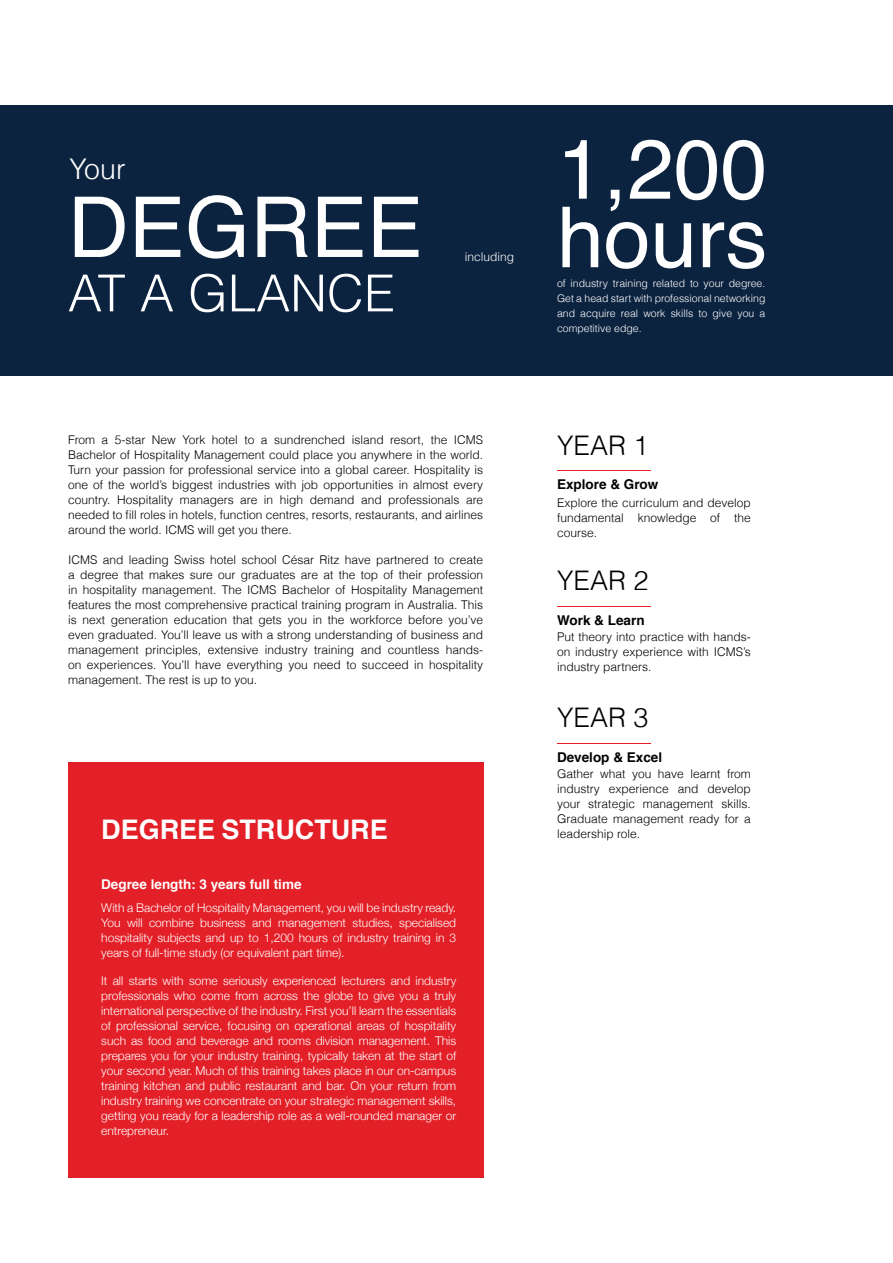
<style>
.page{position:relative;width:893px;height:1263px;background:#fff}
.page>*{position:absolute;margin:0;border:0;box-sizing:border-box;transform-origin:0 0}
.t1{font:84px/68.6px "Helvetica";color:#fff}
.t2{font:300 51px "Helvetica";color:#fff}
.t3{font:300 28.5px "Helvetica";color:#fff}
.t4{font:700 27px "Helvetica";color:#fff}
.t5{font:300 27px "Helvetica";color:#000}
.t6{font:700 13.5px "Helvetica";color:#000}
.t7{font:700 13.5px "Helvetica";color:#fff}
.t8{font:300 12px/15px "Helvetica";color:#000;text-align:justify}
.t9{font:300 12px/15px "Helvetica Neue";color:#fff;text-align:justify}
.t10{font:300 12px "Helvetica";color:#fff}
.t11{font:300 10.5px/15px "Helvetica";color:#fff;text-align:justify}
</style>
<div class="page">
<div style="left:68px;top:762px;width:415px;height:415px;background:#e31f27"></div>
<div style="left:0;top:105px;width:893px;height:270px;background:#0c2340"></div>
<hr style="left:557px;top:470px;width:94px;height:1px;background:#e31f27">
<hr style="left:557px;top:606px;width:94px;height:1px;background:#e31f27">
<hr style="left:557px;top:743px;width:94px;height:1px;background:#e31f27">
<h3 class="t3" style="left:70px;top:146px;width:57px">Your</h3>
<h1 class="t1" style="left:68px;top:196px;width:356px">DEGREE</h1>
<h2 class="t2" style="left:68px;top:252px;width:328px">AT A GLANCE</h2>
<p class="t10" style="left:465px;top:247px;width:51px">including</p>
<p class="t8" style="left:68px;top:431px;width:417px">From a 5-star New York hotel to a sundrenched island resort, the ICMS Bachelor of Hospitality Management could place you anywhere in the world.<br>Turn your passion for professional service into a global career. Hospitality is one of the world’s biggest industries with job opportunities in almost every country. Hospitality managers are in high demand and professionals are needed to fill roles in hotels, function centres, resorts, restaurants, and airlines around the world. ICMS will get you there.</p>
<p class="t8" style="left:68px;top:551px;width:417px">ICMS and leading Swiss hotel school César Ritz have partnered to create a degree that makes sure our graduates are at the top of their profession in hospitality management. The ICMS Bachelor of Hospitality Management features the most comprehensive practical training program in Australia. This is next generation education that gets you in the workforce before you’ve even graduated. You’ll leave us with a strong understanding of business and management principles, extensive industry training and countless hands&shy;on experiences. You’ll have everything you need to succeed in hospitality management. The rest is up to you.</p>
<h3 class="t4" style="left:101px;top:807px;width:288px">DEGREE STRUCTURE</h3>
<p class="t7" style="left:101px;top:873px;width:202px">Degree length: 3 years full time</p>
<p class="t9" style="left:101px;top:900px;width:356px">With a Bachelor of Hospitality Management, you will be industry ready.<br>You will combine business and management studies, specialised hospitality subjects and up to 1,200 hours of industry training in 3 years of full-time study (or equivalent part time).</p>
<p class="t9" style="left:101px;top:973px;width:356px">It all starts with some seriously experienced lecturers and industry professionals who come from across the globe to give you a truly international perspective of the industry. First you’ll learn the essentials of professional service, focusing on operational areas of hospitality such as food and beverage and rooms division management. This prepares you for your industry training, typically taken at the start of your second year. Much of this training takes place in our on-campus training kitchen and public restaurant and bar. On your return from industry training we concentrate on your strategic management skills, getting you ready for a leadership role as a well-rounded manager or entrepreneur.</p>
<h1 class="t1" style="left:557px;top:137px;width:212px">1,200 hours</h1>
<p class="t11" style="left:557px;top:275px;width:210px">of industry training related to your degree.<br>Get a head start with professional networking and acquire real work skills to give you a competitive edge.</p>
<h3 class="t5" style="left:557px;top:423px;width:93px">YEAR 1</h3>
<p class="t6" style="left:557px;top:473px;width:103px">Explore &amp; Grow</p>
<p class="t8" style="left:557px;top:494px;width:195px">Explore the curriculum and develop fundamental knowledge of the course.</p>
<h3 class="t5" style="left:557px;top:559px;width:93px">YEAR 2</h3>
<p class="t6" style="left:557px;top:609px;width:89px">Work &amp; Learn</p>
<p class="t8" style="left:557px;top:629px;width:195px">Put theory into practice with hands&shy;on industry experience with ICMS’s industry partners.</p>
<h3 class="t5" style="left:557px;top:696px;width:93px">YEAR 3</h3>
<p class="t6" style="left:557px;top:746px;width:107px">Develop &amp; Excel</p>
<p class="t8" style="left:557px;top:766px;width:195px">Gather what you have learnt from industry experience and develop your strategic management skills.<br>Graduate management ready for a leadership role.</p>
</div>
